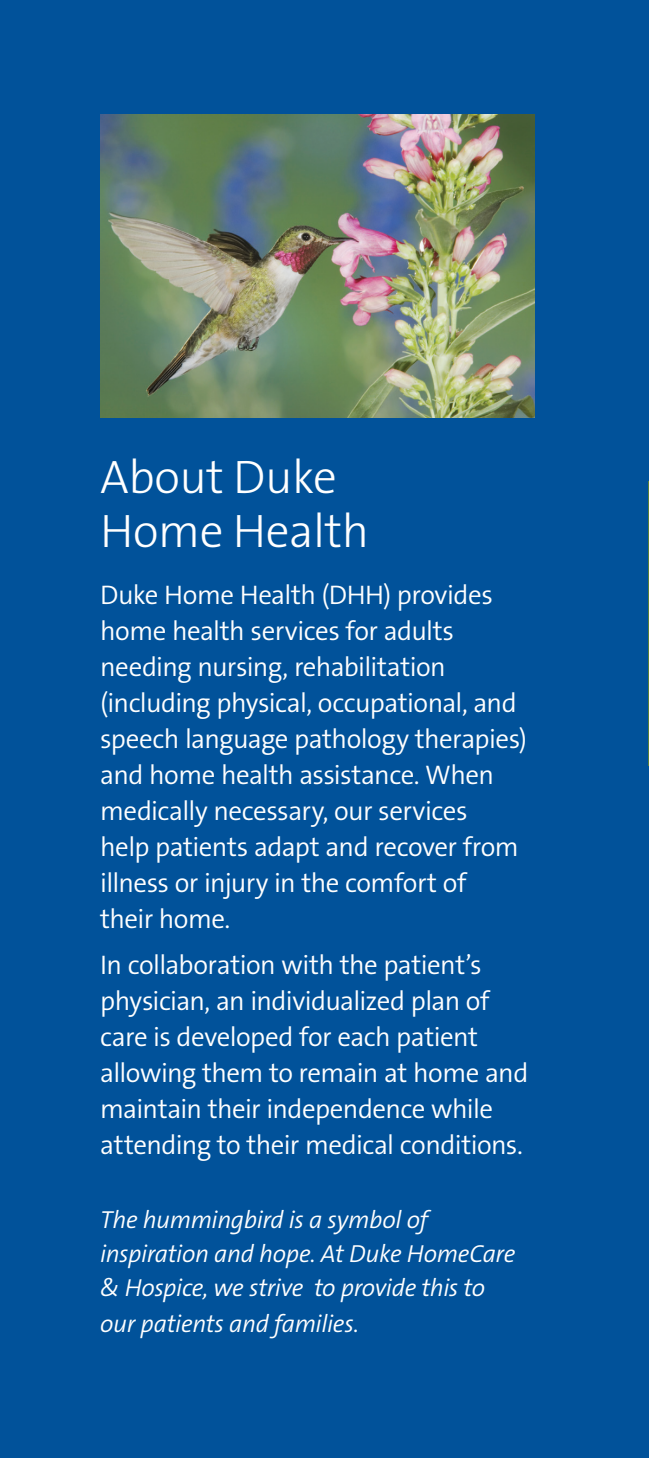
<style>
.page{position:relative;width:649px;height:1458px;background:#fff}
.page>*{position:absolute;margin:0;border:0;box-sizing:border-box;transform-origin:0 0}
.t1{font:300 47.25px/54px "The Sans B W3";letter-spacing:-.01em;color:#fff}
.t2{font:300 27px/36px "The Sans B W4";letter-spacing:-.02em;color:#fff}
.t3{font:italic 300 24.75px/33.8px "The Sans B W4";letter-spacing:-.015em;color:#fff}
</style>
<div class="page">
<div style="left:0;top:0;width:648px;height:1457px;background:#01529a"></div>
<img style="left:100px;top:115px;width:434px;height:303px">
<hr style="left:648px;top:481px;width:1px;height:285px;background:#5b8038">
<h2 class="t1" style="left:100px;top:451px;width:270px">About Duke<br>Home Health</h2>
<p class="t2" style="left:100px;top:576px;width:428px">Duke Home Health (DHH) provides home health services for adults needing nursing, rehabilitation (including physical, occupational, and speech language pathology therapies) and home health assistance. When medically necessary, our services<br>help patients adapt and recover from illness or injury in the comfort of<br>their home.</p>
<p class="t2" style="left:100px;top:947px;width:429px">In collaboration with the patient’s physician, an individualized plan of care is developed for each patient allowing them to remain at home and maintain their independence while attending to their medical conditions.</p>
<p class="t3" style="left:100px;top:1203px;width:416px">The hummingbird is a symbol of inspiration and hope. At Duke HomeCare &amp; Hospice, we strive to provide this to</p>
<p class="t3" style="left:100px;top:1307px;width:260px">our patients and families.</p>
</div>
